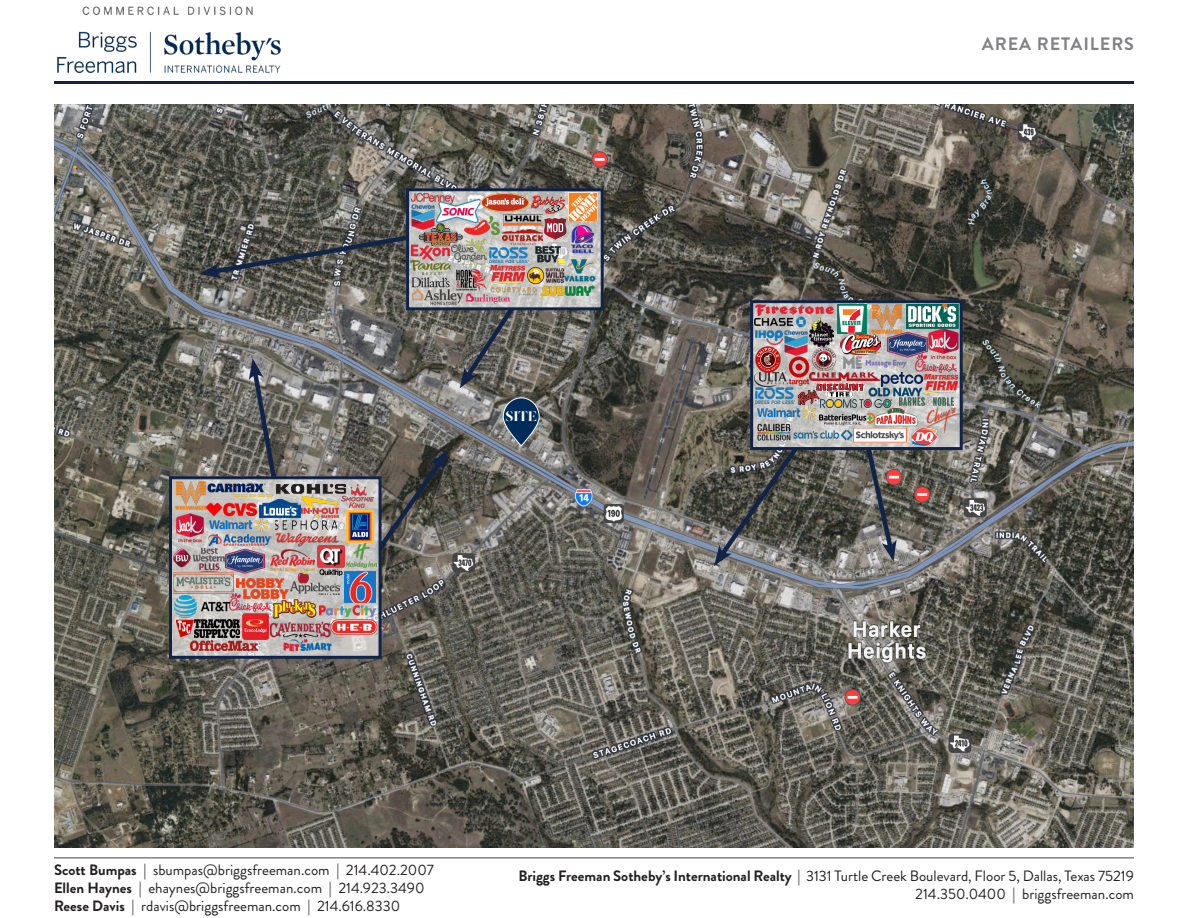
<style>
.page{position:relative;width:1188px;height:918px;background:#fff}
.page>*{position:absolute;margin:0;border:0;box-sizing:border-box;transform-origin:0 0}
.t1{font:700 18px "Brandon Grotesque";letter-spacing:.05em;color:#808285}
.t2{font:15px "Brandon Grotesque";color:#231f20}
.t3{font:900 15px "Revista Stencil";color:#fff}
.s1{font-weight:700}
</style>
<div class="page">
<img style="left:54px;top:105px;width:1080px;height:743px">
<hr style="left:54px;top:81px;width:1080px;height:3px;background:#102347">
<hr style="left:54px;top:857px;width:1080px;height:2px;background:#808285">
<img style="left:57px;top:6px;width:224px;height:67px">
<svg style="left:714px;top:442px;width:88px;height:124px;background:#5b5b58"></svg>
<svg style="left:200px;top:233px;width:206px;height:45px;background:#515250"></svg>
<svg style="left:373px;top:450px;width:75px;height:105px;background:#575550"></svg>
<svg style="left:249px;top:358px;width:30px;height:118px;background:#626363"></svg>
<svg style="left:863px;top:450px;width:33px;height:112px;background:#6e6b6a"></svg>
<svg style="left:460px;top:310px;width:58px;height:78px;background:#5d5d5b"></svg>
<svg style="left:754px;top:304px;width:205px;height:142px;background:#bebfbb"></svg>
<div style="left:750px;top:300px;width:213px;height:150px;border:3px solid #112448"></div>
<svg style="left:410px;top:192px;width:190px;height:114px;background:#c8c6c4"></svg>
<div style="left:406px;top:188px;width:198px;height:122px;border:3px solid #112448"></div>
<svg style="left:173px;top:480px;width:205px;height:175px;background:#c4bfbc"></svg>
<div style="left:169px;top:476px;width:213px;height:183px;border:3px solid #112448"></div>
<img style="left:812px;top:373px;width:69px;height:8px">
<img style="left:786px;top:357px;width:26px;height:29px">
<img style="left:868px;top:388px;width:55px;height:8px">
<img style="left:754px;top:373px;width:33px;height:13px">
<img style="left:755px;top:347px;width:26px;height:25px">
<img style="left:810px;top:318px;width:24px;height:28px">
<img style="left:755px;top:388px;width:39px;height:15px">
<img style="left:490px;top:248px;width:39px;height:15px">
<img style="left:916px;top:359px;width:40px;height:14px">
<img style="left:230px;top:594px;width:40px;height:18px">
<img style="left:752px;top:315px;width:56px;height:14px">
<img style="left:784px;top:330px;width:24px;height:25px">
<img style="left:411px;top:205px;width:24px;height:25px">
<img style="left:837px;top:304px;width:29px;height:29px">
<img style="left:843px;top:356px;width:63px;height:12px">
<img style="left:924px;top:374px;width:34px;height:19px">
<img style="left:491px;top:265px;width:33px;height:20px">
<img style="left:871px;top:304px;width:32px;height:29px">
<img style="left:175px;top:481px;width:32px;height:29px">
<img style="left:926px;top:327px;width:35px;height:34px">
<img style="left:174px;top:512px;width:33px;height:31px">
<img style="left:884px;top:330px;width:47px;height:29px">
<img style="left:222px;top:547px;width:47px;height:28px">
<img style="left:821px;top:399px;width:70px;height:8px">
<img style="left:906px;top:305px;width:52px;height:24px">
<img style="left:899px;top:397px;width:54px;height:9px">
<img style="left:755px;top:303px;width:79px;height:14px">
<img style="left:812px;top:348px;width:23px;height:22px">
<img style="left:840px;top:335px;width:40px;height:19px">
<img style="left:755px;top:330px;width:28px;height:15px">
<svg style="left:815px;top:383px;width:50px;height:15px"></svg>
<img style="left:882px;top:372px;width:41px;height:14px">
<svg style="left:502px;top:397px;width:38px;height:49px;background:#3c556f"></svg>
<svg style="left:875px;top:408px;width:42px;height:18px"></svg>
<img style="left:793px;top:428px;width:113px;height:14px">
<img style="left:909px;top:427px;width:30px;height:20px">
<img style="left:820px;top:411px;width:55px;height:15px">
<img style="left:758px;top:406px;width:59px;height:14px">
<img style="left:210px;top:518px;width:59px;height:14px">
<img style="left:926px;top:407px;width:34px;height:27px">
<img style="left:797px;top:390px;width:22px;height:15px">
<img style="left:755px;top:423px;width:38px;height:19px">
<img style="left:411px;top:242px;width:39px;height:17px">
<img style="left:419px;top:223px;width:43px;height:24px">
<img style="left:529px;top:194px;width:39px;height:21px">
<img style="left:503px;top:214px;width:39px;height:12px">
<svg style="left:544px;top:218px;width:22px;height:21px"></svg>
<img style="left:482px;top:193px;width:47px;height:18px">
<img style="left:452px;top:239px;width:35px;height:26px">
<img style="left:568px;top:192px;width:29px;height:29px">
<img style="left:502px;top:229px;width:40px;height:15px">
<img style="left:531px;top:244px;width:37px;height:21px">
<img style="left:465px;top:216px;width:37px;height:19px">
<img style="left:527px;top:267px;width:36px;height:17px">
<img style="left:411px;top:193px;width:43px;height:10px">
<img style="left:412px;top:277px;width:38px;height:10px">
<img style="left:466px;top:294px;width:43px;height:10px">
<img style="left:410px;top:259px;width:42px;height:17px">
<img style="left:487px;top:285px;width:108px;height:12px">
<img style="left:565px;top:258px;width:31px;height:24px">
<img style="left:437px;top:200px;width:43px;height:23px">
<img style="left:570px;top:225px;width:25px;height:29px">
<img style="left:453px;top:266px;width:36px;height:28px">
<img style="left:412px;top:288px;width:52px;height:18px">
<img style="left:207px;top:481px;width:66px;height:18px">
<img style="left:318px;top:546px;width:26px;height:30px">
<img style="left:173px;top:548px;width:52px;height:23px">
<img style="left:271px;top:622px;width:59px;height:15px">
<img style="left:272px;top:597px;width:45px;height:23px">
<img style="left:270px;top:549px;width:44px;height:21px">
<img style="left:291px;top:571px;width:49px;height:24px">
<img style="left:208px;top:534px;width:64px;height:12px">
<img style="left:281px;top:639px;width:52px;height:11px">
<img style="left:347px;top:510px;width:26px;height:32px">
<img style="left:342px;top:484px;width:31px;height:24px">
<img style="left:259px;top:499px;width:41px;height:18px">
<img style="left:302px;top:496px;width:37px;height:22px">
<img style="left:236px;top:578px;width:52px;height:20px">
<img style="left:176px;top:620px;width:63px;height:17px">
<img style="left:173px;top:572px;width:61px;height:22px">
<img style="left:175px;top:595px;width:55px;height:23px">
<img style="left:207px;top:499px;width:49px;height:21px">
<img style="left:191px;top:640px;width:69px;height:10px">
<img style="left:274px;top:532px;width:66px;height:16px">
<img style="left:275px;top:521px;width:62px;height:8px">
<img style="left:276px;top:482px;width:70px;height:13px">
<img style="left:319px;top:605px;width:56px;height:12px">
<img style="left:331px;top:620px;width:47px;height:15px">
<img style="left:345px;top:571px;width:30px;height:31px">
<img style="left:243px;top:613px;width:26px;height:26px">
<img style="left:347px;top:543px;width:30px;height:25px">
<p class="t3" style="left:505px;top:408px;width:33px">SITE</p>
<p class="t1" style="left:982px;top:31px;width:154px">AREA RETAILERS</p>
<p class="t2" style="left:54px;top:859px;width:381px"><span class="s1">Scott Bumpas</span> | sbumpas@briggsfreeman.com | 214.402.2007</p>
<p class="t2" style="left:54px;top:877px;width:372px"><span class="s1">Ellen Haynes</span> | ehaynes@briggsfreeman.com | 214.923.3490</p>
<p class="t2" style="left:54px;top:895px;width:348px"><span class="s1">Reese Davis</span> | rdavis@briggsfreeman.com | 214.616.8330</p>
<p class="t2" style="left:518px;top:865px;width:617px"><span class="s1">Briggs Freeman Sotheby’s International Realty</span> | 3131 Turtle Creek Boulevard, Floor 5, Dallas, Texas 75219</p>
<p class="t2" style="left:915px;top:883px;width:220px">214.350.0400 | briggsfreeman.com</p>
</div>
